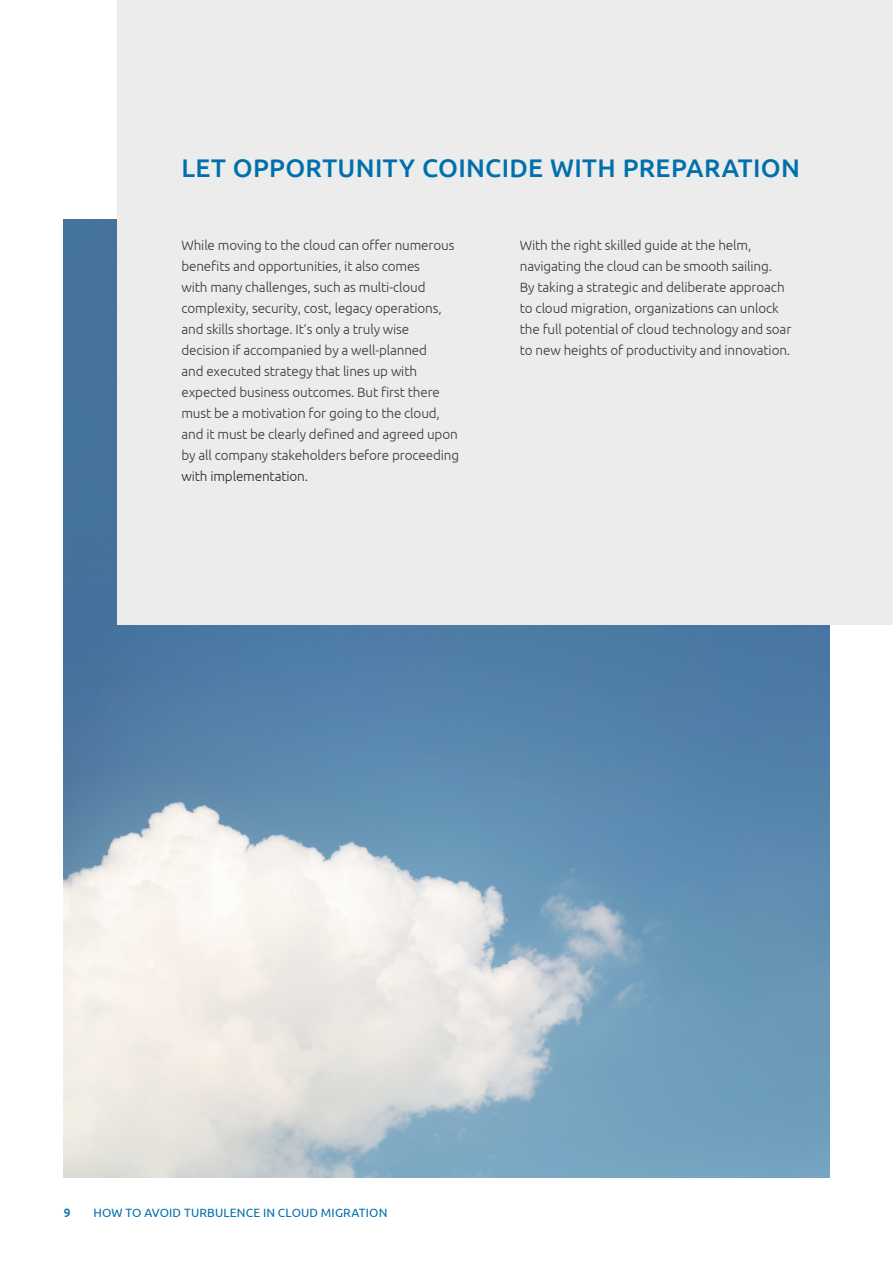
<style>
.page{position:relative;width:893px;height:1263px;background:#fff}
.page>*{position:absolute;margin:0;border:0;box-sizing:border-box;transform-origin:0 0}
.t1{font:500 25.5px "Ubuntu";letter-spacing:.015em;color:#0070ad}
.t2{font:300 13.5px/21px "Ubuntu";letter-spacing:-.01em;color:#383839}
.t3{font:300 13.5px "Ubuntu";letter-spacing:-.01em;color:#272936}
.t4{font:12px "Ubuntu";letter-spacing:.015em;color:#0070ad}
.t5{font:500 12px "Ubuntu";color:#0070ad}
</style>
<div class="page">
<img style="left:64px;top:220px;width:765px;height:958px">
<div style="left:118px;top:0;width:775px;height:625px;background:#ececec"></div>
<h1 class="t1" style="left:181px;top:151px;width:620px">LET OPPORTUNITY COINCIDE WITH PREPARATION</h1>
<p class="t2" style="left:181px;top:234px;width:279px">While moving to the cloud can offer numerous benefits and opportunities, it also comes<br>with many challenges, such as multi-cloud complexity, security, cost, legacy operations, and skills shortage. It’s only a truly wise decision if accompanied by a well-planned<br>and executed strategy that lines up with expected business outcomes. But first there must be a motivation for going to the cloud, and it must be clearly defined and agreed upon by all company stakeholders before proceeding</p>
<p class="t3" style="left:181px;top:468px;width:128px">with implementation.</p>
<p class="t2" style="left:520px;top:234px;width:273px">With the right skilled guide at the helm, navigating the cloud can be smooth sailing.<br>By taking a strategic and deliberate approach to cloud migration, organizations can unlock the full potential of cloud technology and soar to new heights of productivity and innovation.</p>
<p class="t5" style="left:64px;top:1205px;width:8px">9</p>
<p class="t4" style="left:94px;top:1205px;width:295px">HOW TO AVOID TURBULENCE IN CLOUD MIGRATION</p>
</div>
